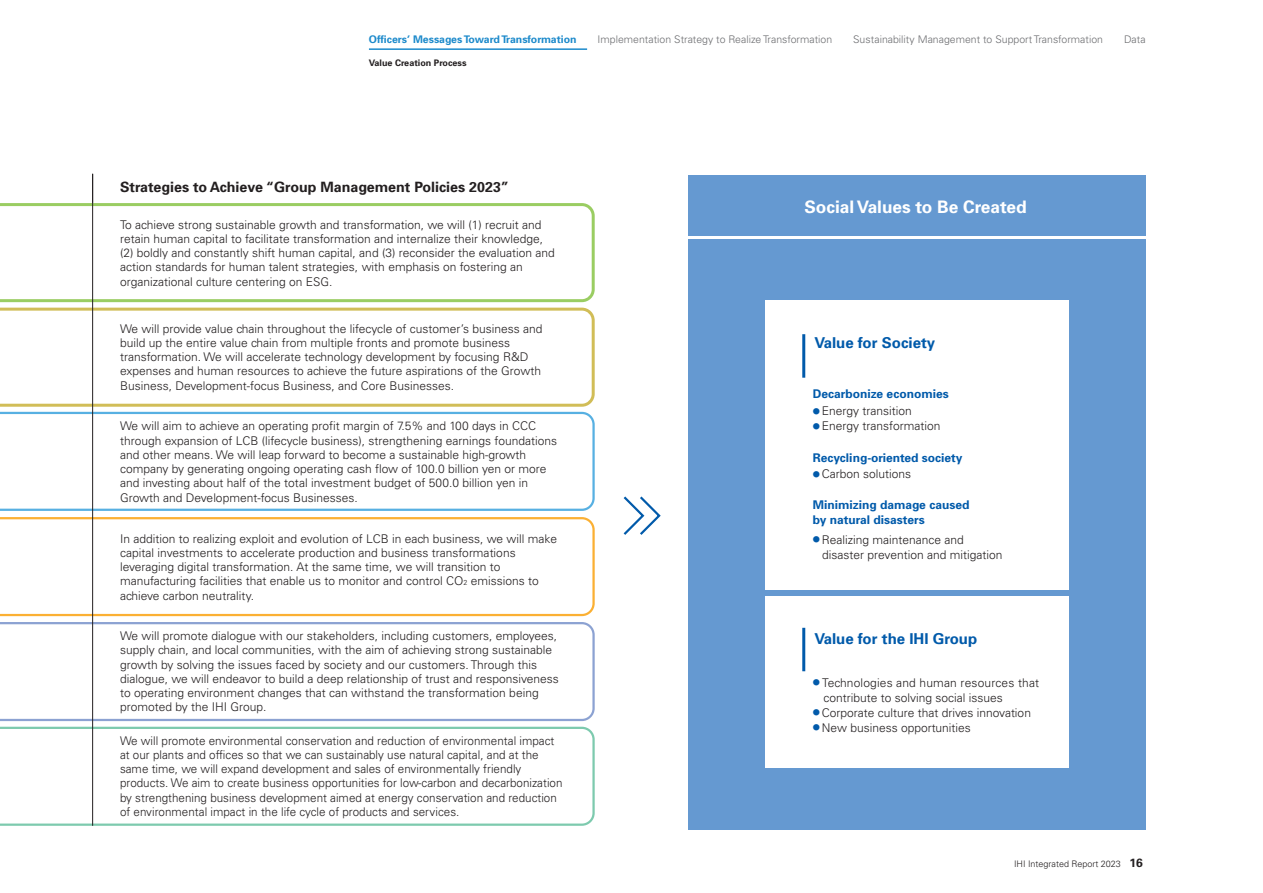
<style>
.page{position:relative;width:1263px;height:893px;background:#fff}
.page>*{position:absolute;margin:0;border:0;box-sizing:border-box;transform-origin:0 0}
.t1{font:700 17.25px "Univers";color:#fff}
.t2{font:700 15px "Univers";color:#015aaa}
.t3{font:700 14.25px "Univers";color:#231f20}
.t4{font:300 12px/14.2px "Univers";color:#231f20}
.t5{font:700 12px/15px "Univers";color:#015aaa}
.t6{font:300 10.5px "Univers";color:#6c6d70}
.t7{font:300 9px "Univers";color:#231f20}
.t8{font:700 9px "Univers";color:#231f20}
.s1{font-weight:700;color:#1d8acb}
.s2{font-family:"Hiragino UD Sans Std W3";font-weight:400}
.s3{font-size:7.2px}
.s4{font-family:"Hiragino UD Sans Std W3";font-weight:400;font-size:7.2px;color:#015aaa}
.s5{font-weight:700;font-size:12px}
</style>
<div class="page">
<svg style="left:0;top:308px;width:595px;height:99px"></svg>
<svg style="left:0;top:203px;width:595px;height:99px"></svg>
<svg style="left:0;top:727px;width:595px;height:99px"></svg>
<svg style="left:0;top:622px;width:595px;height:99px"></svg>
<svg style="left:0;top:517px;width:595px;height:99px"></svg>
<svg style="left:0;top:412px;width:595px;height:99px"></svg>
<div style="left:688px;top:239px;width:458px;height:590px;background:#6599d1"></div>
<div style="left:688px;top:175px;width:458px;height:61px;background:#6599d1"></div>
<div style="left:766px;top:300px;width:302px;height:290px;background:#fff"></div>
<div style="left:766px;top:596px;width:302px;height:171px;background:#fff"></div>
<svg style="left:623px;top:496px;width:38px;height:39px"></svg>
<hr style="left:92px;top:174px;width:1px;height:652px;background:#231f20">
<hr style="left:802px;top:334px;width:3px;height:44px;background:#015aaa">
<hr style="left:802px;top:628px;width:3px;height:43px;background:#015aaa">
<hr style="left:369px;top:48px;width:218px;height:2px;background:#1d8acb">
<p class="t6" style="left:369px;top:33px;width:778px"><span class="s1">Officers’ Messages Toward Transformation</span><span class="s2">　　</span>Implementation Strategy to Realize Transformation<span class="s2">　　</span>Sustainability Management to Support Transformation<span class="s2">　　</span>Data</p>
<p class="t8" style="left:369px;top:57px;width:99px">Value Creation Process</p>
<p class="t3" style="left:120px;top:177px;width:390px">Strategies to Achieve “Group Management Policies 2023”</p>
<p class="t4" style="left:120px;top:217px;width:436px">To achieve strong sustainable growth and transformation, we will (1) recruit and retain human capital to facilitate transformation and internalize their knowledge, (2) boldly and constantly shift human capital, and (3) reconsider the evaluation and action standards for human talent strategies, with emphasis on fostering an organizational culture centering on ESG.</p>
<p class="t4" style="left:120px;top:321px;width:424px">We will provide value chain throughout the lifecycle of customer’s business and build up the entire value chain from multiple fronts and promote business transformation. We will accelerate technology development by focusing R&amp;D expenses and human resources to achieve the future aspirations of the Growth Business, Development-focus Business, and Core Businesses.</p>
<p class="t4" style="left:120px;top:419px;width:438px">We will aim to achieve an operating profit margin of 7.5% and 100 days in CCC through expansion of LCB (lifecycle business), strengthening earnings foundations and other means. We will leap forward to become a sustainable high-growth company by generating ongoing operating cash flow of 100.0 billion yen or more and investing about half of the total investment budget of 500.0 billion yen in Growth and Development-focus Businesses.</p>
<p class="t4" style="left:120px;top:531px;width:439px">In addition to realizing exploit and evolution of LCB in each business, we will make capital investments to accelerate production and business transformations leveraging digital transformation. At the same time, we will transition to manufacturing facilities that enable us to monitor and control CO<span class="s3">2</span> emissions to achieve carbon neutrality.</p>
<p class="t4" style="left:120px;top:628px;width:440px">We will promote dialogue with our stakeholders, including customers, employees, supply chain, and local communities, with the aim of achieving strong sustainable growth by solving the issues faced by society and our customers. Through this dialogue, we will endeavor to build a deep relationship of trust and responsiveness to operating environment changes that can withstand the transformation being promoted by the IHI Group.</p>
<p class="t4" style="left:120px;top:733px;width:444px">We will promote environmental conservation and reduction of environmental impact at our plants and offices so that we can sustainably use natural capital, and at the same time, we will expand development and sales of environmentally friendly products. We aim to create business opportunities for low-carbon and decarbonization by strengthening business development aimed at energy conservation and reduction of environmental impact in the life cycle of products and services.</p>
<h1 class="t1" style="left:804px;top:196px;width:224px">Social Values to Be Created</h1>
<p class="t2" style="left:814px;top:333px;width:122px">Value for Society</p>
<p class="t5" style="left:813px;top:386px;width:137px">Decarbonize economies</p>
<p class="t4" style="left:813px;top:403px;width:101px"><span class="s4">●</span> Energy transition</p>
<p class="t4" style="left:813px;top:418px;width:129px"><span class="s4">●</span> Energy transformation</p>
<p class="t5" style="left:813px;top:450px;width:151px">Recycling-oriented society</p>
<p class="t4" style="left:813px;top:467px;width:100px"><span class="s4">●</span> Carbon solutions</p>
<p class="t5" style="left:813px;top:497px;width:158px">Minimizing damage caused by natural disasters</p>
<p class="t4" style="left:822px;top:532px;width:182px;line-height:15px;text-indent:-9px"><span class="s4">●</span> Realizing maintenance and disaster prevention and mitigation</p>
<p class="t2" style="left:814px;top:629px;width:164px">Value for the IHI Group</p>
<p class="t4" style="left:823px;top:675px;width:217px;line-height:15px;text-indent:-11px"><span class="s4">●</span> Technologies and human resources that contribute to solving social issues</p>
<p class="t4" style="left:813px;top:705px;width:220px"><span class="s4">●</span> Corporate culture that drives innovation</p>
<p class="t4" style="left:813px;top:720px;width:159px"><span class="s4">●</span> New business opportunities</p>
<p class="t7" style="left:1014px;top:859px;width:130px">IHI Integrated Report 2023 <span class="s5">16</span></p>
</div>
